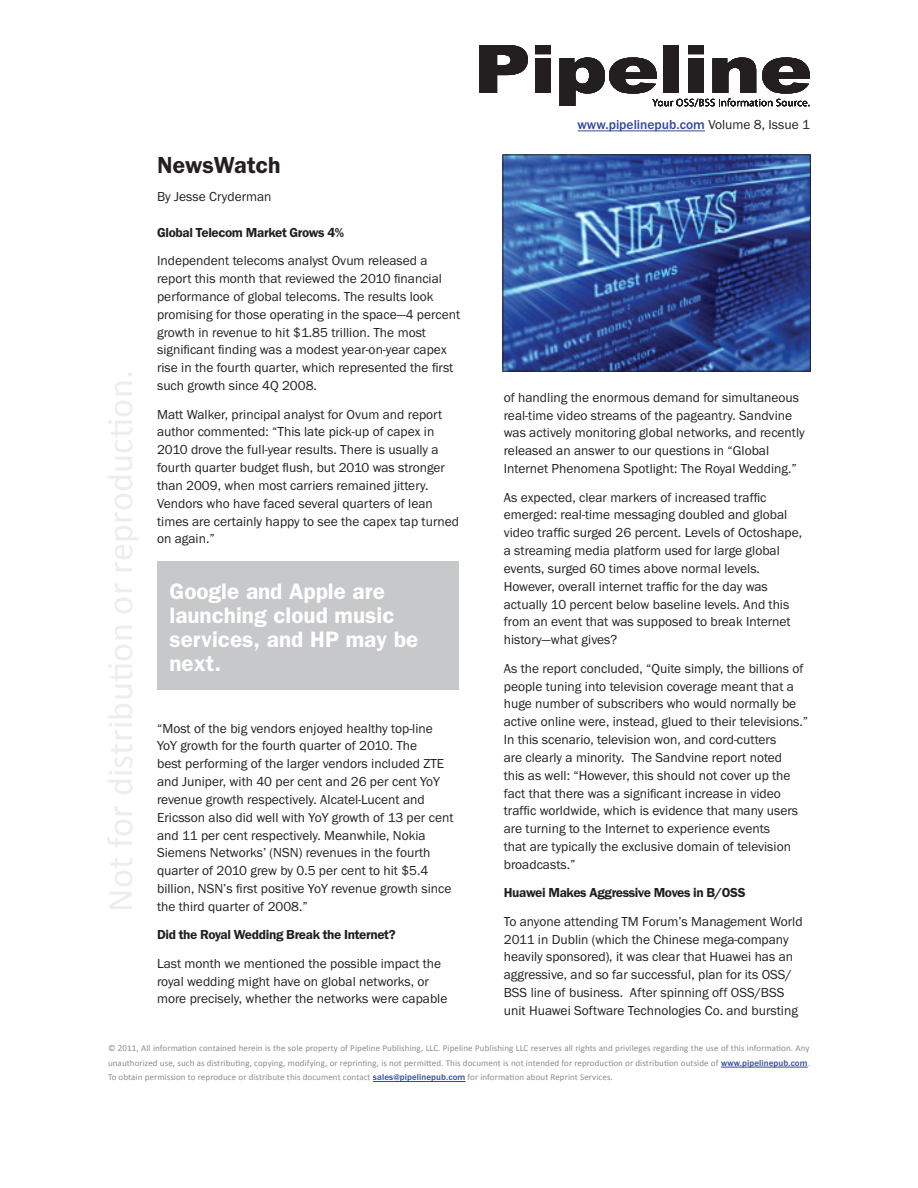
<style>
.page{position:relative;width:918px;height:1188px;background:#fff}
.page>*{position:absolute;margin:0;border:0;box-sizing:border-box;transform-origin:0 0}
.t1{font:600 24px "Franklin Gothic EF";color:#231f20}
.t2{font:600 22.5px/24px "Franklin Gothic";color:#fff}
.t3{font:13.5px/17.9px "Franklin Gothic EF";color:#231f20}
.t4{font:600 13.5px "Franklin Gothic EF";letter-spacing:-.025em;color:#231f20}
.t5{font:500 13.5px "Franklin Gothic EF";color:#31489e}
.t6{font:9px/14.4px "Calibri";letter-spacing:.01em;color:#8a8c8f;text-align:justify}
.s1{font-weight:400;color:#231f20}
.s2{font-family:"Franklin Gothic EF";font-weight:500;color:#31489e}
</style>
<div class="page">
<hr style="left:721px;top:1067px;width:87px;height:1px;background:#31489e">
<hr style="left:373px;top:1081px;width:92px;height:1px;background:#31489e">
<svg style="left:479px;top:45px;width:49px;height:48px"></svg>
<svg style="left:535px;top:45px;width:16px;height:48px"></svg>
<svg style="left:559px;top:45px;width:251px;height:62px"></svg>
<hr style="left:578px;top:131px;width:127px;height:1px;background:#31489e">
<div style="left:158px;top:562px;width:301px;height:128px;background:#c7c8ca"></div>
<img style="left:504px;top:156px;width:305px;height:214px">
<div style="left:502px;top:154px;width:309px;height:218px;border:1px solid #231f20"></div>
<h1 class="t1" style="left:157px;top:151px;width:125px">NewsWatch</h1>
<p class="t3" style="left:157px;top:188px;width:116px">By Jesse Cryderman</p>
<p class="t4" style="left:157px;top:225px;width:189px">Global Telecom Market Grows 4%</p>
<p class="t3" style="left:157px;top:252px;width:305px">Independent telecoms analyst Ovum released a report this month that reviewed the 2010 financial performance of global telecoms. The results look promising for those operating in the space—4 percent growth in revenue to hit $1.85 trillion. The most significant finding was a modest year-on-year capex rise in the fourth quarter, which represented the first such growth since 4Q 2008.</p>
<p class="t3" style="left:157px;top:405px;width:303px">Matt Walker, principal analyst for Ovum and report author commented: “This late pick-up of capex in 2010 drove the full-year results. There is usually a fourth quarter budget flush, but 2010 was stronger than 2009, when most carriers remained jittery.<br>Vendors who have faced several quarters of lean times are certainly happy to see the capex tap turned on again.”</p>
<h2 class="t2" style="left:170px;top:578px;width:250px">Google and Apple are launching cloud music services, and HP may be next.</h2>
<p class="t3" style="left:157px;top:719px;width:298px">“Most of the big vendors enjoyed healthy top-line YoY growth for the fourth quarter of 2010. The<br>best performing of the larger vendors included ZTE and Juniper, with 40 per cent and 26 per cent YoY revenue growth respectively. Alcatel-Lucent and Ericsson also did well with YoY growth of 13 per cent and 11 per cent respectively. Meanwhile, Nokia Siemens Networks’ (NSN) revenues in the fourth quarter of 2010 grew by 0.5 per cent to hit $5.4 billion, NSN’s first positive YoY revenue growth since the third quarter of 2008.”</p>
<p class="t4" style="left:157px;top:927px;width:240px">Did the Royal Wedding Break the Internet?</p>
<p class="t3" style="left:157px;top:955px;width:292px">Last month we mentioned the possible impact the royal wedding might have on global networks, or more precisely, whether the networks were capable</p>
<p class="t5" style="left:578px;top:117px;width:234px">www.pipelinepub.com <span class="s1">Volume 8, Issue 1</span></p>
<p class="t3" style="left:504px;top:389px;width:302px">of handling the enormous demand for simultaneous real-time video streams of the pageantry. Sandvine was actively monitoring global networks, and recently released an answer to our questions in “Global Internet Phenomena Spotlight: The Royal Wedding.”</p>
<p class="t3" style="left:504px;top:488px;width:300px">As expected, clear markers of increased traffic emerged: real-time messaging doubled and global video traffic surged 26 percent. Levels of Octoshape, a streaming media platform used for large global events, surged 60 times above normal levels.<br>However, overall internet traffic for the day was actually 10 percent below baseline levels. And this from an event that was supposed to break Internet history—what gives?</p>
<p class="t3" style="left:504px;top:660px;width:306px">As the report concluded, “Quite simply, the billions of people tuning into television coverage meant that a huge number of subscribers who would normally be active online were, instead, glued to their televisions.” In this scenario, television won, and cord-cutters<br>are clearly a minority. The Sandvine report noted<br>this as well: “However, this should not cover up the fact that there was a significant increase in video traffic worldwide, which is evidence that many users are turning to the Internet to experience events<br>that are typically the exclusive domain of television broadcasts.”</p>
<p class="t4" style="left:504px;top:885px;width:243px">Huawei Makes Aggressive Moves in B/OSS</p>
<p class="t3" style="left:504px;top:913px;width:300px">To anyone attending TM Forum’s Management World 2011 in Dublin (which the Chinese mega-company heavily sponsored), it was clear that Huawei has an aggressive, and so far successful, plan for its OSS/ BSS line of business. After spinning off OSS/BSS unit Huawei Software Technologies Co. and bursting</p>
<p class="t6" style="left:108px;top:1041px;width:704px">© 2011, All information contained herein is the sole property of Pipeline Publishing, LLC. Pipeline Publishing LLC reserves all rights and privileges regarding the use of this information. Any unauthorized use, such as distributing, copying, modifying, or reprinting, is not permitted. This document is not intended for reproduction or distribution outside of <span class="s2">www.pipelinepub.com</span>.<br>To obtain permission to reproduce or distribute this document contact <span class="s2">sales@pipelinepub.com</span> for information about Reprint Services.</p>
</div>
